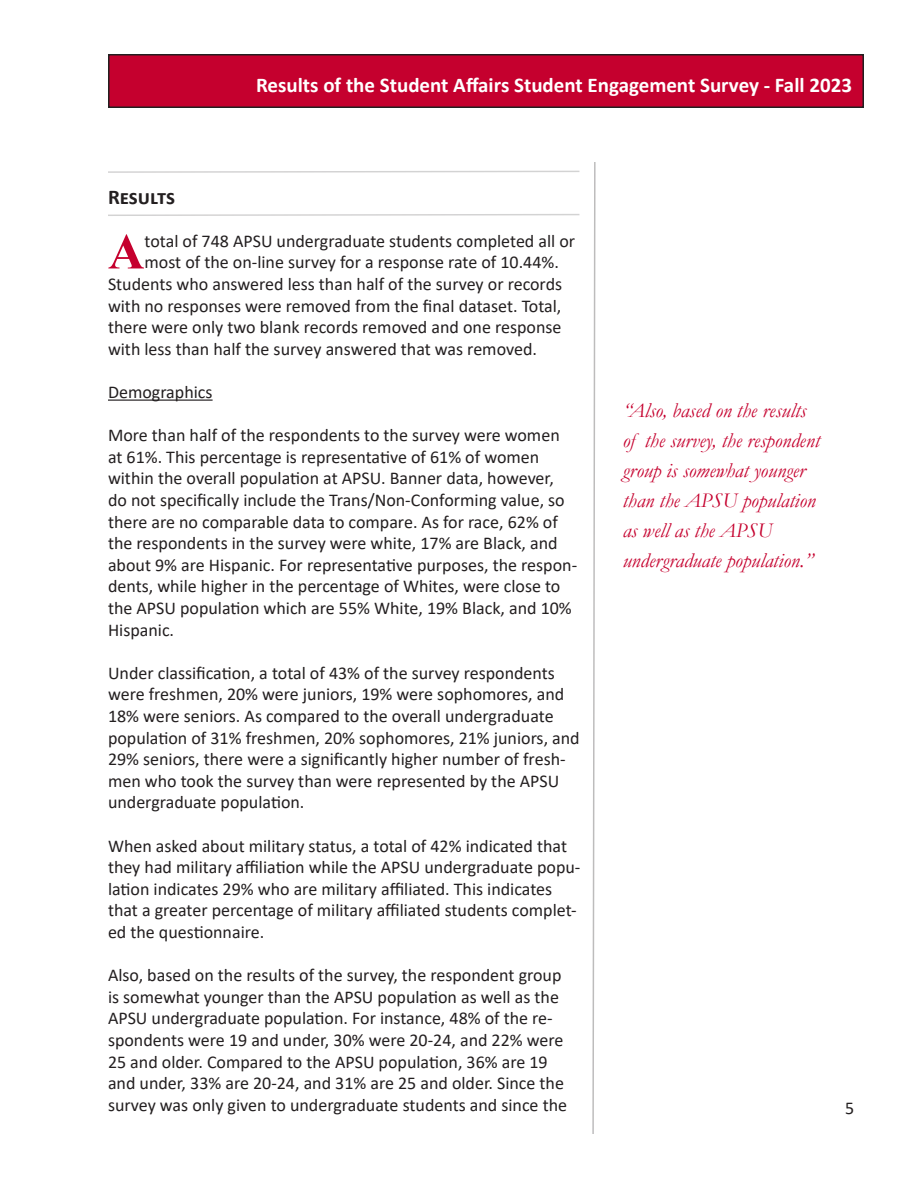
<style>
.page{position:relative;width:918px;height:1188px;background:#fff}
.page>*{position:absolute;margin:0;border:0;box-sizing:border-box;transform-origin:0 0}
.t1{font:700 50.55px "Times New Roman";color:#c5002e}
.t2{font:italic 21px/30px "Garamond";color:#c5002e}
.t3{font:700 21px "Calibri";color:#fff}
.t4{font:700 21px "Calibri";color:#231f20}
.t5{font:18px/21.6px "Calibri";color:#231f20}
</style>
<div class="page">
<svg style="left:592px;top:162px;width:4px;height:972px"></svg>
<div style="left:109px;top:55px;width:754px;height:52px;background:#c5002e"></div>
<div style="left:108px;top:54px;width:756px;height:54px;border:2px solid #231f20"></div>
<hr style="left:108px;top:400px;width:105px;height:1px;background:#231f20">
<svg style="left:108px;top:214px;width:472px;height:2px"></svg>
<svg style="left:108px;top:170px;width:472px;height:3px"></svg>
<p class="t3" style="left:256px;top:70px;width:598px">Results of the Student Affairs Student Engagement Survey - Fall 2023</p>
<p class="t4" style="left:108px;top:182px;width:69px">Results</p>
<p class="t1" style="left:108px;top:215px;width:38px">A</p>
<p class="t5" style="left:145px;top:230px;width:432px">total of 748 APSU undergraduate students completed all or</p>
<p class="t5" style="left:145px;top:251px;width:416px">most of the on-line survey for a response rate of 10.44%.</p>
<p class="t5" style="left:108px;top:273px;width:456px">Students who answered less than half of the survey or records</p>
<p class="t5" style="left:108px;top:294px;width:455px">with no responses were removed from the final dataset. Total,</p>
<p class="t5" style="left:108px;top:316px;width:455px">there were only two blank records removed and one response</p>
<p class="t5" style="left:108px;top:338px;width:431px">with less than half the survey answered that was removed.</p>
<p class="t5" style="left:108px;top:381px;width:106px">Demographics</p>
<p class="t5" style="left:108px;top:424px;width:471px">More than half of the respondents to the survey were women at 61%. This percentage is representative of 61% of women within the overall population at APSU. Banner data, however, do not specifically include the Trans/Non-Conforming value, so there are no comparable data to compare. As for race, 62% of the respondents in the survey were white, 17% are Black, and about 9% are Hispanic. For representative purposes, the respon&shy;dents, while higher in the percentage of Whites, were close to the APSU population which are 55% White, 19% Black, and 10% Hispanic.</p>
<p class="t5" style="left:108px;top:662px;width:473px">Under classification, a total of 43% of the survey respondents were freshmen, 20% were juniors, 19% were sophomores, and 18% were seniors. As compared to the overall undergraduate population of 31% freshmen, 20% sophomores, 21% juniors, and 29% seniors, there were a significantly higher number of fresh&shy;men who took the survey than were represented by the APSU undergraduate population.</p>
<p class="t5" style="left:108px;top:834px;width:474px">When asked about military status, a total of 42% indicated that they had military affiliation while the APSU undergraduate popu&shy;lation indicates 29% who are military affiliated. This indicates that a greater percentage of military affiliated students complet&shy;ed the questionnaire.</p>
<p class="t5" style="left:108px;top:964px;width:461px">Also, based on the results of the survey, the respondent group is somewhat younger than the APSU population as well as the APSU undergraduate population. For instance, 48% of the re&shy;spondents were 19 and under, 30% were 20-24, and 22% were 25 and older. Compared to the APSU population, 36% are 19 and under, 33% are 20-24, and 31% are 25 and older. Since the survey was only given to undergraduate students and since the</p>
<p class="t2" style="left:623px;top:395px;width:199px">“Also, based on the results of the survey, the respondent group is somewhat younger than the APSU population as well as the APSU undergraduate population.”</p>
<p class="t5" style="left:845px;top:1097px;width:11px">5</p>
</div>
